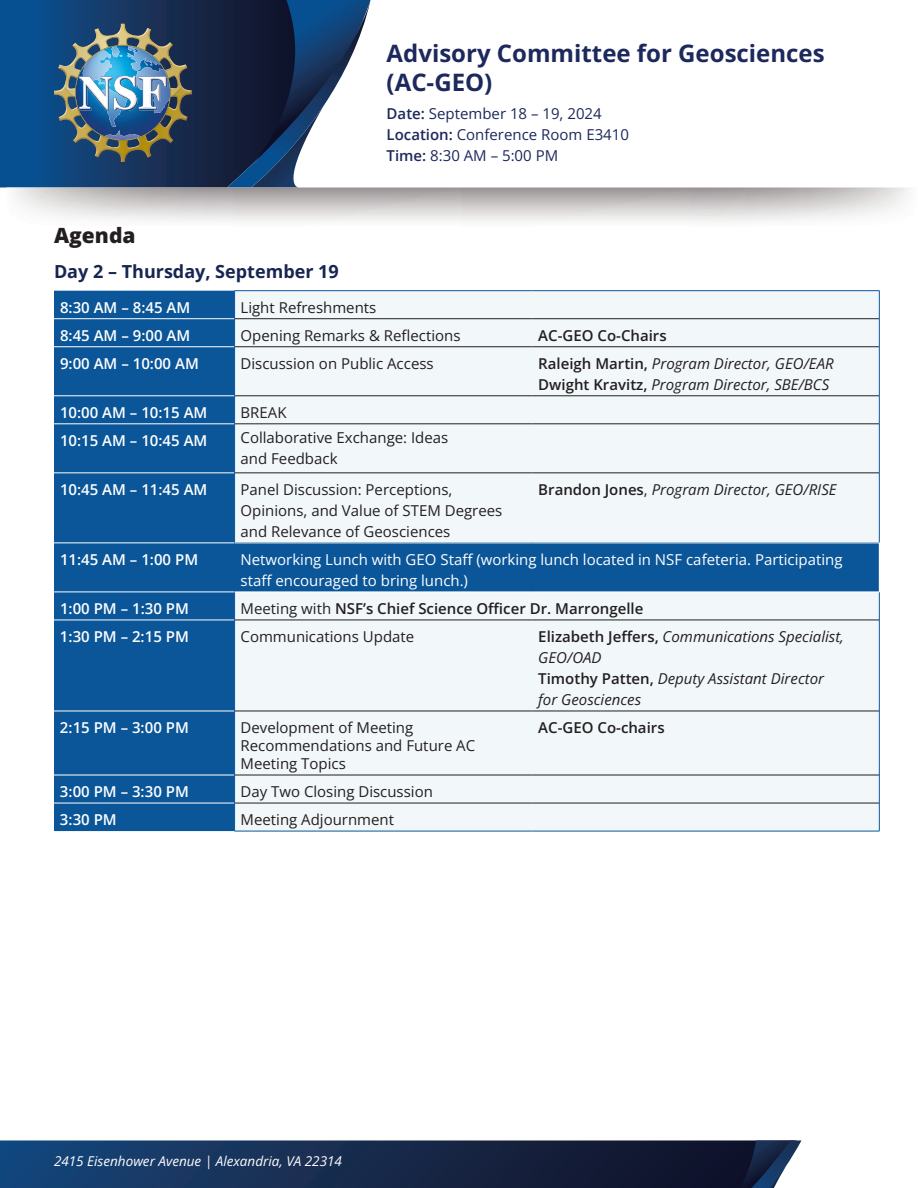
<style>
.page{position:relative;width:918px;height:1188px;background:#fff}
.page>*{position:absolute;margin:0;border:0;box-sizing:border-box;transform-origin:0 0}
.t1{font:700 24px/28.8px "Open Sans";color:#1d285c}
.t2{font:800 21px "Open Sans";color:#231f20}
.t3{font:700 18px "Open Sans";color:#172651}
.t4{font:15px/21px "Open Sans";color:#231f20}
.t5{font:italic 15px/21px "Open Sans";color:#231f20}
.t6{font:600 15px "Open Sans";color:#fff}
.t7{font:15px/21px "Open Sans";color:#fff}
.t8{font:600 15px "Open Sans";color:#231f20}
.t9{font:15px/21px "Open Sans";color:#1d285c}
.t10{font:italic 13.5px "Open Sans";color:#fff}
.s1{font-weight:600}
.s2{font-weight:600;font-style:normal}
.s3{font-style:normal}
.s4{font-weight:400}
</style>
<div class="page">
<svg style="left:0;top:1140px;width:801px;height:48px;background:#192f51"></svg>
<svg style="left:0;top:0;width:227px;height:188px;background:#103d6d"></svg>
<svg style="left:227px;top:0;width:145px;height:188px"></svg>
<img style="left:54px;top:24px;width:138px;height:138px">
<div style="left:54px;top:291px;width:180px;height:540px;background:#0b5699"></div>
<div style="left:235px;top:291px;width:644px;height:540px;background:#f2f7fa"></div>
<div style="left:235px;top:543px;width:644px;height:49px;background:#0b5699"></div>
<hr style="left:235px;top:318px;width:297px;height:1px;background:#231f20">
<hr style="left:532px;top:318px;width:347px;height:1px;background:#231f20">
<hr style="left:235px;top:346px;width:297px;height:1px;background:#231f20">
<hr style="left:532px;top:346px;width:347px;height:1px;background:#231f20">
<hr style="left:235px;top:396px;width:297px;height:1px;background:#231f20">
<hr style="left:532px;top:396px;width:347px;height:1px;background:#231f20">
<hr style="left:235px;top:424px;width:297px;height:1px;background:#231f20">
<hr style="left:532px;top:424px;width:347px;height:1px;background:#231f20">
<hr style="left:235px;top:473px;width:297px;height:1px;background:#231f20">
<hr style="left:532px;top:473px;width:347px;height:1px;background:#231f20">
<hr style="left:235px;top:620px;width:297px;height:1px;background:#231f20">
<hr style="left:532px;top:620px;width:347px;height:1px;background:#231f20">
<hr style="left:235px;top:711px;width:297px;height:1px;background:#231f20">
<hr style="left:532px;top:711px;width:347px;height:1px;background:#231f20">
<hr style="left:235px;top:775px;width:297px;height:1px;background:#231f20">
<hr style="left:532px;top:775px;width:347px;height:1px;background:#231f20">
<hr style="left:235px;top:803px;width:297px;height:1px;background:#231f20">
<hr style="left:532px;top:803px;width:347px;height:1px;background:#231f20">
<hr style="left:54px;top:318px;width:180px;height:1px;background:#fff">
<hr style="left:54px;top:346px;width:180px;height:1px;background:#fff">
<hr style="left:54px;top:396px;width:180px;height:1px;background:#fff">
<hr style="left:54px;top:424px;width:180px;height:1px;background:#fff">
<hr style="left:54px;top:473px;width:180px;height:1px;background:#fff">
<hr style="left:54px;top:543px;width:181px;height:1px;background:#fff">
<hr style="left:54px;top:592px;width:181px;height:1px;background:#fff">
<hr style="left:54px;top:620px;width:180px;height:1px;background:#fff">
<hr style="left:54px;top:711px;width:180px;height:1px;background:#fff">
<hr style="left:54px;top:775px;width:180px;height:1px;background:#fff">
<hr style="left:54px;top:803px;width:180px;height:1px;background:#fff">
<hr style="left:234px;top:290px;width:298px;height:1px;background:#0b5699">
<hr style="left:532px;top:290px;width:348px;height:1px;background:#0b5699">
<svg style="left:234px;top:291px;width:1px;height:56px"></svg>
<svg style="left:879px;top:291px;width:1px;height:56px"></svg>
<hr style="left:234px;top:347px;width:1px;height:49px;background:#0b5699">
<hr style="left:879px;top:347px;width:1px;height:49px;background:#0b5699">
<svg style="left:234px;top:396px;width:1px;height:28px"></svg>
<svg style="left:879px;top:396px;width:1px;height:28px"></svg>
<hr style="left:234px;top:424px;width:1px;height:49px;background:#0b5699">
<hr style="left:879px;top:424px;width:1px;height:49px;background:#0b5699">
<hr style="left:234px;top:473px;width:1px;height:70px;background:#0b5699">
<hr style="left:879px;top:473px;width:1px;height:70px;background:#0b5699">
<hr style="left:234px;top:543px;width:1px;height:49px;background:#0b5699">
<svg style="left:234px;top:592px;width:1px;height:28px"></svg>
<svg style="left:879px;top:593px;width:1px;height:27px"></svg>
<hr style="left:234px;top:620px;width:1px;height:91px;background:#0b5699">
<hr style="left:879px;top:620px;width:1px;height:91px;background:#0b5699">
<hr style="left:234px;top:711px;width:1px;height:64px;background:#0b5699">
<hr style="left:879px;top:711px;width:1px;height:64px;background:#0b5699">
<svg style="left:234px;top:775px;width:1px;height:56px"></svg>
<svg style="left:879px;top:775px;width:1px;height:56px"></svg>
<hr style="left:234px;top:831px;width:298px;height:1px;background:#0b5699">
<hr style="left:532px;top:831px;width:348px;height:1px;background:#0b5699">
<hr style="left:235px;top:543px;width:297px;height:1px;background:#fff">
<hr style="left:532px;top:543px;width:348px;height:1px;background:#fff">
<hr style="left:235px;top:592px;width:297px;height:1px;background:#fff">
<hr style="left:532px;top:592px;width:348px;height:1px;background:#fff">
<h1 class="t1" style="left:387px;top:39px;width:440px">Advisory Committee for Geosciences (AC-GEO)</h1>
<p class="t9" style="left:387px;top:103px;width:244px"><span class="s1">Date:</span> September 18 – 19, 2024<br><span class="s1">Location:</span> Conference Room E3410<br><span class="s1">Time:</span> 8:30 AM – 5:00 PM</p>
<h2 class="t2" style="left:54px;top:221px;width:83px">Agenda</h2>
<p class="t3" style="left:54px;top:259px;width:286px">Day 2 – Thursday, September 19</p>
<p class="t6" style="left:60px;top:297px;width:132px">8:30 AM – 8:45 AM</p>
<p class="t4" style="left:241px;top:296px;width:137px">Light Refreshments</p>
<p class="t6" style="left:60px;top:325px;width:132px">8:45 AM – 9:00 AM</p>
<p class="t4" style="left:241px;top:324px;width:221px">Opening Remarks &amp; Reflections</p>
<p class="t8" style="left:538px;top:325px;width:130px">AC-GEO Co-Chairs</p>
<p class="t6" style="left:60px;top:353px;width:140px">9:00 AM – 10:00 AM</p>
<p class="t4" style="left:241px;top:352px;width:195px">Discussion on Public Access</p>
<p class="t5" style="left:538px;top:352px;width:297px"><span class="s2">Raleigh Martin,</span> Program Director, GEO/EAR<br><span class="s2">Dwight Kravitz,</span> Program Director, SBE/BCS</p>
<p class="t6" style="left:60px;top:402px;width:149px">10:00 AM – 10:15 AM</p>
<p class="t4" style="left:241px;top:402px;width:47px">BREAK</p>
<p class="t6" style="left:60px;top:430px;width:149px">10:15 AM – 10:45 AM</p>
<p class="t4" style="left:241px;top:427px;width:209px">Collaborative Exchange: Ideas and Feedback</p>
<p class="t6" style="left:60px;top:479px;width:149px">10:45 AM – 11:45 AM</p>
<p class="t4" style="left:241px;top:479px;width:263px">Panel Discussion: Perceptions,<br>Opinions, and Value of STEM Degrees and Relevance of Geosciences</p>
<p class="t5" style="left:538px;top:478px;width:300px"><span class="s2">Brandon Jones</span><span class="s3">,</span> Program Director, GEO/RISE</p>
<p class="t6" style="left:60px;top:549px;width:140px">11:45 AM – 1:00 PM</p>
<p class="t7" style="left:241px;top:549px;width:604px">Networking Lunch with GEO Staff (working lunch located in NSF cafeteria. Participating staff encouraged to bring lunch.)</p>
<p class="t6" style="left:60px;top:598px;width:130px">1:00 PM – 1:30 PM</p>
<p class="t8" style="left:241px;top:598px;width:404px"><span class="s4">Meeting with</span> NSF’s Chief Science Officer Dr. Marrongelle</p>
<p class="t6" style="left:60px;top:626px;width:130px">1:30 PM – 2:15 PM</p>
<p class="t4" style="left:241px;top:626px;width:175px">Communications Update</p>
<p class="t5" style="left:538px;top:626px;width:307px"><span class="s2">Elizabeth Jeffers,</span> Communications Specialist,<br>GEO/OAD<br><span class="s2">Timothy Patten,</span> Deputy Assistant Director for Geosciences</p>
<p class="t6" style="left:60px;top:717px;width:130px">2:15 PM – 3:00 PM</p>
<p class="t4" style="left:241px;top:718px;width:236px;line-height:18px">Development of Meeting<br>Recommendations and Future AC<br>Meeting Topics</p>
<p class="t8" style="left:538px;top:717px;width:128px">AC-GEO Co-chairs</p>
<p class="t6" style="left:60px;top:781px;width:130px">3:00 PM – 3:30 PM</p>
<p class="t4" style="left:241px;top:781px;width:194px">Day Two Closing Discussion</p>
<p class="t6" style="left:60px;top:809px;width:58px">3:30 PM</p>
<p class="t4" style="left:241px;top:809px;width:155px">Meeting Adjournment</p>
<p class="t10" style="left:54px;top:1151px;width:290px">2415 Eisenhower Avenue | Alexandria, VA 22314</p>
</div>
